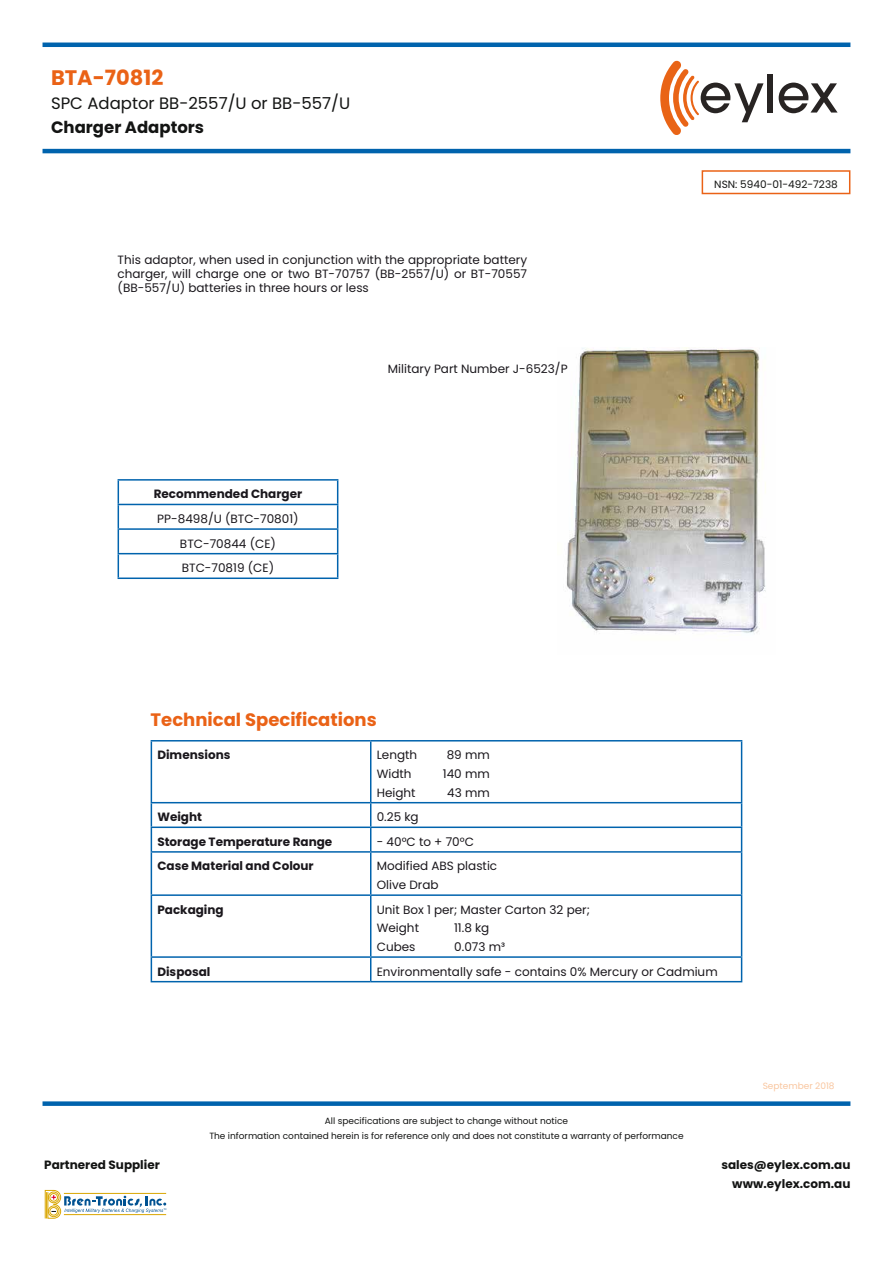
<style>
.page{position:relative;width:893px;height:1263px;background:#fff}
.page>*{position:absolute;margin:0;border:0;box-sizing:border-box;transform-origin:0 0}
.t1{font:700 21px "Poppins";color:#ea6216}
.t2{font:700 18px "Poppins";color:#ea6216}
.t3{font:16.5px "Poppins";color:#131413}
.t4{font:700 16.5px "Poppins";color:#131413}
.t5{font:12px/14.4px "Poppins";color:#1a171c}
.t6{font:700 12px "Poppins";color:#1a171c}
.t7{font:700 12px/18.6px "Poppins";color:#131413;text-align:right}
.t8{font:10.5px "Poppins";color:#131413}
.t9{font:9px/15px "Poppins";color:#131413;text-align:center}
.t10{font:9px "Poppins";color:#f9c69f}
</style>
<div class="page">
<hr style="left:43px;top:43px;width:807px;height:4px;background:#0063ad">
<hr style="left:43px;top:149px;width:807px;height:4px;background:#0063ad">
<div style="left:43px;top:1101px;width:807px;height:5px;background:#0063ad"></div>
<div style="left:768px;top:74px;width:5px;height:39px;background:#282423"></div>
<svg style="left:779px;top:83px;width:59px;height:30px"></svg>
<svg style="left:660px;top:60px;width:103px;height:75px"></svg>
<div style="left:702px;top:170px;width:148px;height:24px;border:2px solid #ea6216"></div>
<svg style="left:45px;top:1190px;width:121px;height:29px"></svg>
<img style="left:566px;top:347px;width:200px;height:286px">
<hr style="left:151px;top:740px;width:220px;height:1px;background:#0063ad">
<hr style="left:151px;top:741px;width:1px;height:61px;background:#0063ad">
<hr style="left:371px;top:740px;width:371px;height:1px;background:#0063ad">
<hr style="left:370px;top:741px;width:1px;height:61px;background:#0063ad">
<hr style="left:741px;top:741px;width:1px;height:61px;background:#0063ad">
<hr style="left:151px;top:802px;width:220px;height:1px;background:#0063ad">
<hr style="left:371px;top:802px;width:371px;height:1px;background:#0063ad">
<hr style="left:151px;top:826px;width:220px;height:2px;background:#0063ad">
<svg style="left:151px;top:803px;width:1px;height:48px"></svg>
<hr style="left:371px;top:826px;width:371px;height:2px;background:#0063ad">
<svg style="left:370px;top:803px;width:1px;height:48px"></svg>
<svg style="left:741px;top:803px;width:1px;height:48px"></svg>
<hr style="left:151px;top:851px;width:220px;height:2px;background:#0063ad">
<hr style="left:151px;top:853px;width:1px;height:41px;background:#0063ad">
<hr style="left:371px;top:851px;width:371px;height:2px;background:#0063ad">
<hr style="left:370px;top:853px;width:1px;height:41px;background:#0063ad">
<hr style="left:741px;top:853px;width:1px;height:41px;background:#0063ad">
<hr style="left:151px;top:894px;width:220px;height:2px;background:#0063ad">
<hr style="left:151px;top:896px;width:1px;height:60px;background:#0063ad">
<hr style="left:371px;top:894px;width:371px;height:2px;background:#0063ad">
<hr style="left:370px;top:896px;width:1px;height:60px;background:#0063ad">
<hr style="left:741px;top:896px;width:1px;height:60px;background:#0063ad">
<hr style="left:151px;top:956px;width:220px;height:2px;background:#0063ad">
<svg style="left:151px;top:958px;width:1px;height:23px"></svg>
<hr style="left:371px;top:956px;width:371px;height:2px;background:#0063ad">
<svg style="left:370px;top:958px;width:1px;height:23px"></svg>
<svg style="left:741px;top:958px;width:1px;height:23px"></svg>
<hr style="left:151px;top:981px;width:220px;height:1px;background:#0063ad">
<hr style="left:371px;top:981px;width:371px;height:1px;background:#0063ad">
<hr style="left:118px;top:479px;width:220px;height:2px;background:#0063ad">
<hr style="left:118px;top:504px;width:220px;height:1px;background:#0063ad">
<hr style="left:118px;top:528px;width:220px;height:2px;background:#0063ad">
<hr style="left:118px;top:553px;width:220px;height:1px;background:#0063ad">
<svg style="left:118px;top:481px;width:1px;height:96px"></svg>
<svg style="left:337px;top:481px;width:1px;height:96px"></svg>
<hr style="left:118px;top:577px;width:220px;height:2px;background:#0063ad">
<h1 class="t1" style="left:51px;top:65px;width:114px">BTA-70812</h1>
<h3 class="t3" style="left:51px;top:94px;width:301px">SPC Adaptor BB-2557/U or BB-557/U</h3>
<h3 class="t4" style="left:51px;top:118px;width:155px">Charger Adaptors</h3>
<p class="t5" style="left:118px;top:252px;width:411px;text-align:justify">This adaptor, when used in conjunction with the appropriate battery charger, will charge one or two BT-70757 (BB-2557/U) or BT-70557 (BB-557/U) batteries in three hours or less</p>
<p class="t6" style="left:154px;top:487px;width:150px">Recommended Charger</p>
<p class="t5" style="left:157px;top:507px;width:143px;line-height:24.6px;text-align:center">PP-8498/U (BTC-70801)<br>BTC-70844 (CE)<br>BTC-70819 (CE)</p>
<p class="t5" style="left:388px;top:362px;width:181px">Military Part Number J-6523/P</p>
<h2 class="t2" style="left:151px;top:709px;width:228px">Technical Specifications</h2>
<p class="t6" style="left:157px;top:748px;width:75px">Dimensions</p>
<p class="t5" style="left:377px;top:748px;width:42px">Length</p>
<p class="t5" style="left:447px;top:748px;width:45px">89 mm</p>
<p class="t5" style="left:377px;top:767px;width:36px">Width</p>
<p class="t5" style="left:443px;top:767px;width:48px">140 mm</p>
<p class="t5" style="left:377px;top:785px;width:40px">Height</p>
<p class="t5" style="left:447px;top:785px;width:44px">43 mm</p>
<p class="t6" style="left:157px;top:810px;width:46px">Weight</p>
<p class="t5" style="left:377px;top:810px;width:43px">0.25 kg</p>
<p class="t6" style="left:157px;top:835px;width:176px">Storage Temperature Range</p>
<p class="t5" style="left:377px;top:834px;width:99px">- 40°C to + 70°C</p>
<p class="t6" style="left:157px;top:859px;width:158px">Case Material and Colour</p>
<p class="t5" style="left:377px;top:857px;width:122px;line-height:18.6px">Modified ABS plastic<br>Olive Drab</p>
<p class="t6" style="left:157px;top:902px;width:68px">Packaging</p>
<p class="t5" style="left:377px;top:900px;width:215px;line-height:18.6px">Unit Box 1 per; Master Carton 32 per;<br>Weight</p>
<p class="t5" style="left:454px;top:921px;width:37px">11.8 kg</p>
<p class="t5" style="left:377px;top:940px;width:40px">Cubes</p>
<p class="t5" style="left:454px;top:940px;width:52px">0.073 m³</p>
<p class="t8" style="left:714px;top:178px;width:125px">NSN: 5940-01-492-7238</p>
<p class="t6" style="left:157px;top:964px;width:55px">Disposal</p>
<p class="t5" style="left:377px;top:964px;width:342px">Environmentally safe - contains 0% Mercury or Cadmium</p>
<p class="t9" style="left:209px;top:1113px;width:476px">All specifications are subject to change without notice<br>The information contained herein is for reference only and does not constitute a warranty of performance</p>
<p class="t10" style="left:763px;top:1081px;width:73px">September 2018</p>
<p class="t7" style="left:44px;top:1156px;width:117px">Partnered Supplier</p>
<p class="t7" style="left:721px;top:1156px;width:131px">sales@eylex.com.au www.eylex.com.au</p>
</div>
